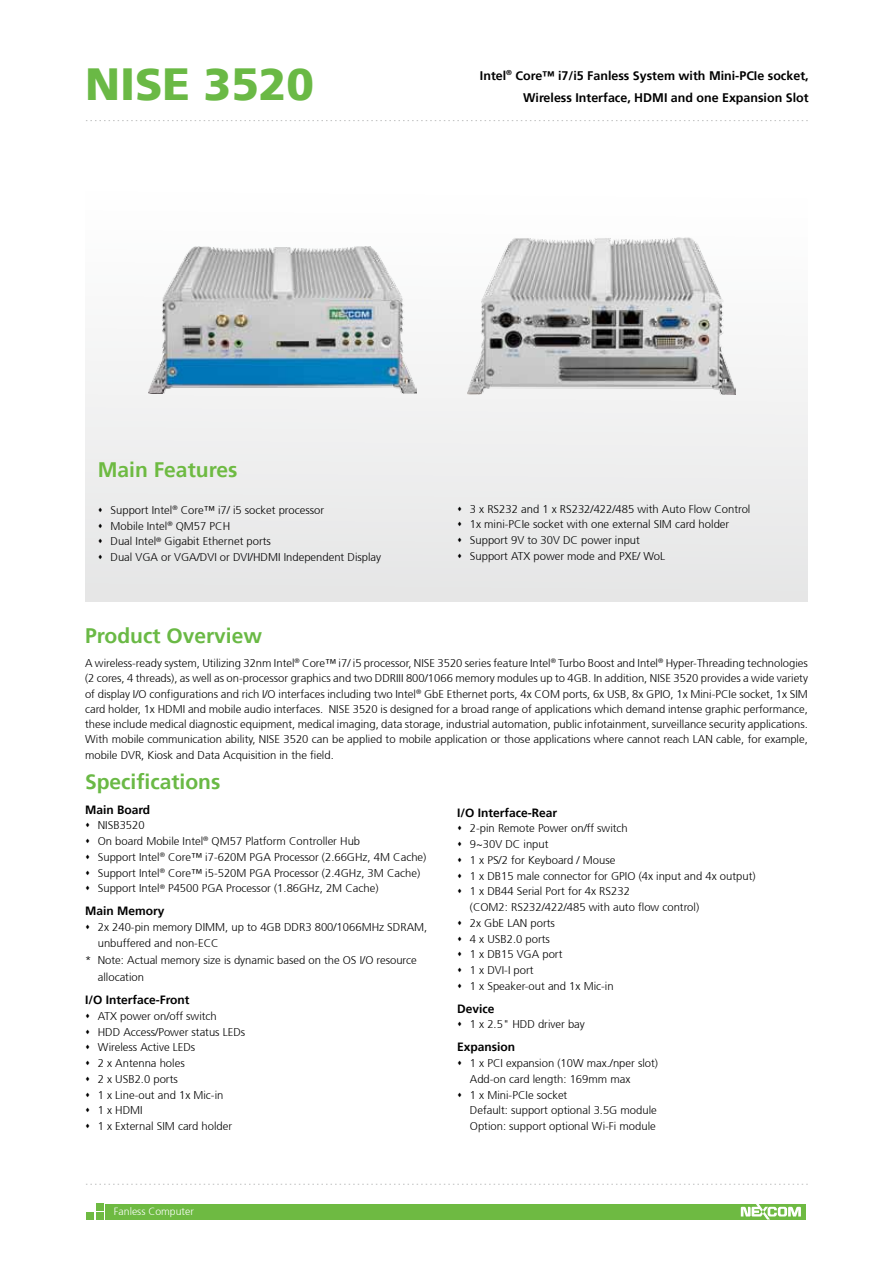
<style>
.page{position:relative;width:893px;height:1263px;background:#fff}
.page>*{position:absolute;margin:0;border:0;box-sizing:border-box;transform-origin:0 0}
.t1{font:900 45px "Frutiger 75";color:#6ab945}
.t2{font:700 21px "Frutiger 65";color:#6ab945}
.t3{font:700 21px "Frutiger 65";color:#6eba42}
.t4{font:700 12.45px/22.5px "Frutiger 65";color:#000;text-align:right}
.t5{font:700 12px "Frutiger 65";color:#000}
.t6{font:300 11.25px/15.8px "Frutiger 45";color:#000}
.t7{font:300 10.5px "Frutiger 45";color:#fff}
</style>
<div class="page">
<svg style="left:86px;top:120px;width:722px;height:1px"></svg>
<svg style="left:86px;top:1184px;width:722px;height:1px"></svg>
<div style="left:85px;top:135px;width:723px;height:466px;background:linear-gradient(to right,#f2f3f3,#f3f3f3)"></div>
<div style="left:106px;top:1204px;width:700px;height:15px;background:#6eba42"></div>
<div style="left:96px;top:1203px;width:7px;height:7px;background:#6eba42"></div>
<div style="left:96px;top:1213px;width:7px;height:7px;background:#6eba42"></div>
<div style="left:87px;top:1213px;width:7px;height:7px;background:#6eba42"></div>
<svg style="left:741px;top:1204px;width:60px;height:15px"></svg>
<img style="left:149px;top:247px;width:268px;height:147px">
<img style="left:468px;top:237px;width:268px;height:158px">
<svg style="left:99px;top:507px;width:3px;height:5px"></svg>
<svg style="left:99px;top:523px;width:3px;height:5px"></svg>
<svg style="left:99px;top:539px;width:3px;height:4px"></svg>
<svg style="left:99px;top:555px;width:3px;height:4px"></svg>
<svg style="left:458px;top:506px;width:3px;height:5px"></svg>
<svg style="left:458px;top:522px;width:3px;height:5px"></svg>
<svg style="left:458px;top:538px;width:3px;height:4px"></svg>
<svg style="left:458px;top:553px;width:3px;height:5px"></svg>
<h1 class="t1" style="left:85px;top:57px;width:230px">NISE 3520</h1>
<h2 class="t3" style="left:98px;top:458px;width:141px">Main Features</h2>
<p class="t4" style="left:480px;top:64px;width:330px">Intel<sup>®</sup> Core™ i7/i5 Fanless System with Mini-PCIe socket,<br>Wireless Interface, HDMI and one Expansion Slot</p>
<p class="t6" style="left:111px;top:502px;width:272px">Support Intel<sup>®</sup> Core™ i7/ i5 socket processor<br>Mobile Intel<sup>®</sup> QM57 PCH<br>Dual Intel<sup>®</sup> Gigabit Ethernet ports<br>Dual VGA or VGA/DVI or DVI/HDMI Independent Display</p>
<p class="t6" style="left:470px;top:501px;width:282px">3 x RS232 and 1 x RS232/422/485 with Auto Flow Control 1x mini-PCIe socket with one external SIM card holder Support 9V to 30V DC power input<br>Support ATX power mode and PXE/ WoL</p>
<h2 class="t2" style="left:85px;top:623px;width:179px">Product Overview</h2>
<p class="t6" style="left:85px;top:656px;width:724px;line-height:15.3px;text-align:justify">A wireless-ready system, Utilizing 32nm Intel<sup>®</sup> Core™ i7/ i5 processor, NISE 3520 series feature Intel<sup>®</sup> Turbo Boost and Intel<sup>®</sup> Hyper-Threading technologies (2 cores, 4 threads), as well as on-processor graphics and two DDRIII 800/1066 memory modules up to 4GB. In addition, NISE 3520 provides a wide variety of display I/O configurations and rich I/O interfaces including two Intel<sup>®</sup> GbE Ethernet ports, 4x COM ports, 6x USB, 8x GPIO, 1x Mini-PCIe socket, 1x SIM card holder, 1x HDMI and mobile audio interfaces. NISE 3520 is designed for a broad range of applications which demand intense graphic performance, these include medical diagnostic equipment, medical imaging, data storage, industrial automation, public infotainment, surveillance security applications.<br>With mobile communication ability, NISE 3520 can be applied to mobile application or those applications where cannot reach LAN cable, for example, mobile DVR, Kiosk and Data Acquisition in the field.</p>
<h2 class="t2" style="left:85px;top:769px;width:137px">Specifications</h2>
<p class="t5" style="left:85px;top:802px;width:67px">Main Board</p>
<p class="t6" style="left:98px;top:818px;width:330px">NISB3520<br>On board Mobile Intel<sup>®</sup> QM57 Platform Controller Hub<br>Support Intel<sup>®</sup> Core™ i7-620M PGA Processor (2.66GHz, 4M Cache)<br>Support Intel<sup>®</sup> Core™ i5-520M PGA Processor (2.4GHz, 3M Cache)<br>Support Intel<sup>®</sup> P4500 PGA Processor (1.86GHz, 2M Cache)</p>
<p class="t5" style="left:85px;top:904px;width:81px">Main Memory</p>
<p class="t6" style="left:98px;top:919px;width:331px">2x 240-pin memory DIMM, up to 4GB DDR3 800/1066MHz SDRAM, unbuffered and non-ECC</p>
<p class="t6" style="left:98px;top:951px;width:320px;line-height:17.2px;text-indent:-13px">* Note: Actual memory size is dynamic based on the OS I/O resource allocation</p>
<p class="t5" style="left:85px;top:993px;width:106px">I/O Interface-Front</p>
<p class="t6" style="left:98px;top:1008px;width:149px">ATX power on/off switch<br>HDD Access/Power status LEDs<br>Wireless Active LEDs<br>2 x Antenna holes<br>2 x USB2.0 ports<br>1 x Line-out and 1x Mic-in<br>1 x HDMI<br>1 x External SIM card holder</p>
<p class="t7" style="left:114px;top:1205px;width:81px">Fanless Computer</p>
<p class="t5" style="left:457px;top:805px;width:102px">I/O Interface-Rear</p>
<p class="t6" style="left:470px;top:821px;width:287px">2-pin Remote Power on/ff switch<br>9~30V DC input<br>1 x PS/2 for Keyboard / Mouse<br>1 x DB15 male connector for GPIO (4x input and 4x output)<br>1 x DB44 Serial Port for 4x RS232<br>(COM2: RS232/422/485 with auto flow control)<br>2x GbE LAN ports<br>4 x USB2.0 ports<br>1 x DB15 VGA port<br>1 x DVI-I port<br>1 x Speaker-out and 1x Mic-in</p>
<p class="t5" style="left:457px;top:1001px;width:39px">Device</p>
<p class="t6" style="left:470px;top:1017px;width:117px">1 x 2.5" HDD driver bay</p>
<p class="t5" style="left:457px;top:1040px;width:60px">Expansion</p>
<p class="t6" style="left:470px;top:1055px;width:190px">1 x PCI expansion (10W max./nper slot)<br>Add-on card length: 169mm max<br>1 x Mini-PCIe socket<br>Default: support optional 3.5G module Option: support optional Wi-Fi module</p>
</div>
